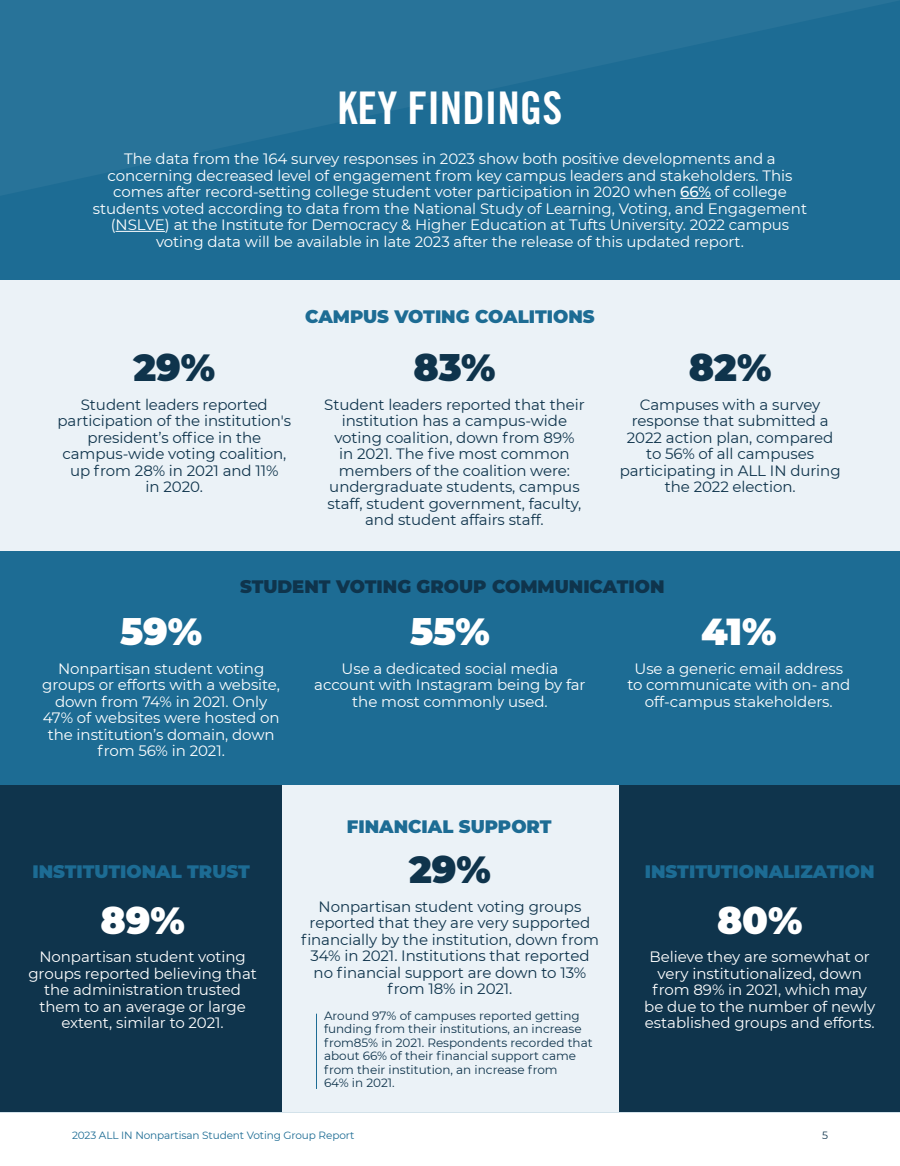
<style>
.page{position:relative;width:900px;height:1166px;background:#fff}
.page>*{position:absolute;margin:0;border:0;box-sizing:border-box;transform-origin:0 0}
.t1{font:45px "Trade Gothic LT Pro Bd Cn 20";color:#fff}
.t2{font:900 37.5px "Montserrat";letter-spacing:-.005em;color:#fff}
.t3{font:900 37.5px "Montserrat";letter-spacing:-.005em;color:#0f344c}
.t4{font:900 18px "Montserrat";color:#1d6c94}
.t5{font:900 18px "Montserrat";color:#0f344c}
.t6{font:15px/16.5px "Montserrat";letter-spacing:-.005em;color:#fff;text-align:center}
.t7{font:15px/16.5px "Montserrat";letter-spacing:-.005em;color:#0f344c;text-align:center}
.t8{font:12px/13.5px "Montserrat";color:#0f344c}
.t9{font:10.5px "Montserrat";letter-spacing:-.01em;color:#1d6c94}
.t10{font:10.5px "Montserrat";color:#0f344c}
.s1{font-weight:500}
</style>
<div class="page">
<hr style="left:0;top:1111px;width:900px;height:1px;background:#a4c4d4">
<div style="left:0;top:0;width:900px;height:280px;background:#1d6c94"></div>
<svg style="left:0;top:0;width:897px;height:195px;fill:#287399"></svg>
<div style="left:0;top:280px;width:900px;height:271px;background:#ebf2f7"></div>
<div style="left:0;top:551px;width:900px;height:234px;background:#1d6c94"></div>
<div style="left:0;top:785px;width:285px;height:326px;background:#0f344c"></div>
<div style="left:282px;top:785px;width:337px;height:326px;background:#ebf2f7"></div>
<div style="left:619px;top:785px;width:281px;height:327px;background:#0f344c"></div>
<hr style="left:680px;top:198px;width:31px;height:1px;background:#fff">
<hr style="left:116px;top:231px;width:49px;height:1px;background:#fff">
<hr style="left:316px;top:1013px;width:1px;height:75px;background:#1d6c94">
<p class="t1" style="left:338px;top:80px;width:226px">KEY FINDINGS</p>
<p class="t6" style="left:93px;top:150px;width:716px">The data from the 164 survey responses in 2023 show both positive developments and a concerning decreased level of engagement from key campus leaders and stakeholders. This comes after record-setting college student voter participation in 2020 when <span class="s1">66%</span> of college students voted according to data from the National Study of Learning, Voting, and Engagement (NSLVE) at the Institute for Democracy &amp; Higher Education at Tufts University. 2022 campus voting data will be available in late 2023 after the release of this updated report.</p>
<p class="t3" style="left:134px;top:339px;width:83px">29%</p>
<p class="t7" style="left:58px;top:395px;width:235px">Student leaders reported participation of the institution's president’s office in the campus-wide voting coalition, up from 28% in 2021 and 11%<br>in 2020.</p>
<p class="t4" style="left:305px;top:303px;width:291px">CAMPUS VOTING COALITIONS</p>
<p class="t3" style="left:413px;top:339px;width:84px">83%</p>
<p class="t7" style="left:324px;top:395px;width:262px">Student leaders reported that their institution has a campus-wide voting coalition, down from 89%<br>in 2021. The five most common members of the coalition were: undergraduate students, campus staff, student government, faculty, and student affairs staff.</p>
<p class="t3" style="left:689px;top:339px;width:84px">82%</p>
<p class="t7" style="left:620px;top:395px;width:222px">Campuses with a survey response that submitted a<br>2022 action plan, compared to 56% of all campuses participating in ALL IN during the 2022 election.</p>
<p class="t5" style="left:240px;top:573px;width:426px">STUDENT VOTING GROUP COMMUNICATION</p>
<p class="t2" style="left:120px;top:603px;width:84px">59%</p>
<p class="t6" style="left:42px;top:659px;width:239px">Nonpartisan student voting groups or efforts with a website, down from 74% in 2021. Only<br>47% of websites were hosted on the institution’s domain, down from 56% in 2021.</p>
<p class="t2" style="left:410px;top:603px;width:81px">55%</p>
<p class="t6" style="left:314px;top:659px;width:273px">Use a dedicated social media account with Instagram being by far the most commonly used.</p>
<p class="t2" style="left:701px;top:603px;width:77px">41%</p>
<p class="t6" style="left:627px;top:659px;width:224px">Use a generic email address to communicate with on- and off-campus stakeholders.</p>
<p class="t4" style="left:347px;top:813px;width:206px">FINANCIAL SUPPORT</p>
<p class="t3" style="left:409px;top:842px;width:83px">29%</p>
<p class="t7" style="left:301px;top:897px;width:299px">Nonpartisan student voting groups reported that they are very supported financially by the institution, down from 34% in 2021. Institutions that reported no financial support are down to 13% from 18% in 2021.</p>
<p class="t8" style="left:324px;top:1008px;width:270px">Around 97% of campuses reported getting funding from their institutions, an increase from85% in 2021. Respondents recorded that about 66% of their financial support came from their institution, an increase from<br>64% in 2021.</p>
<p class="t4" style="left:32px;top:857px;width:219px">INSTITUTIONAL TRUST</p>
<p class="t4" style="left:645px;top:857px;width:231px">INSTITUTIONALIZATION</p>
<p class="t2" style="left:101px;top:892px;width:86px">89%</p>
<p class="t6" style="left:28px;top:948px;width:230px">Nonpartisan student voting groups reported believing that the administration trusted them to an average or large extent, similar to 2021.</p>
<p class="t2" style="left:717px;top:892px;width:87px">80%</p>
<p class="t6" style="left:644px;top:948px;width:232px">Believe they are somewhat or very institutionalized, down from 89% in 2021, which may be due to the number of newly established groups and efforts.</p>
<p class="t9" style="left:72px;top:1128px;width:284px">2023 ALL IN Nonpartisan Student Voting Group Report</p>
<p class="t10" style="left:822px;top:1128px;width:7px">5</p>
</div>
